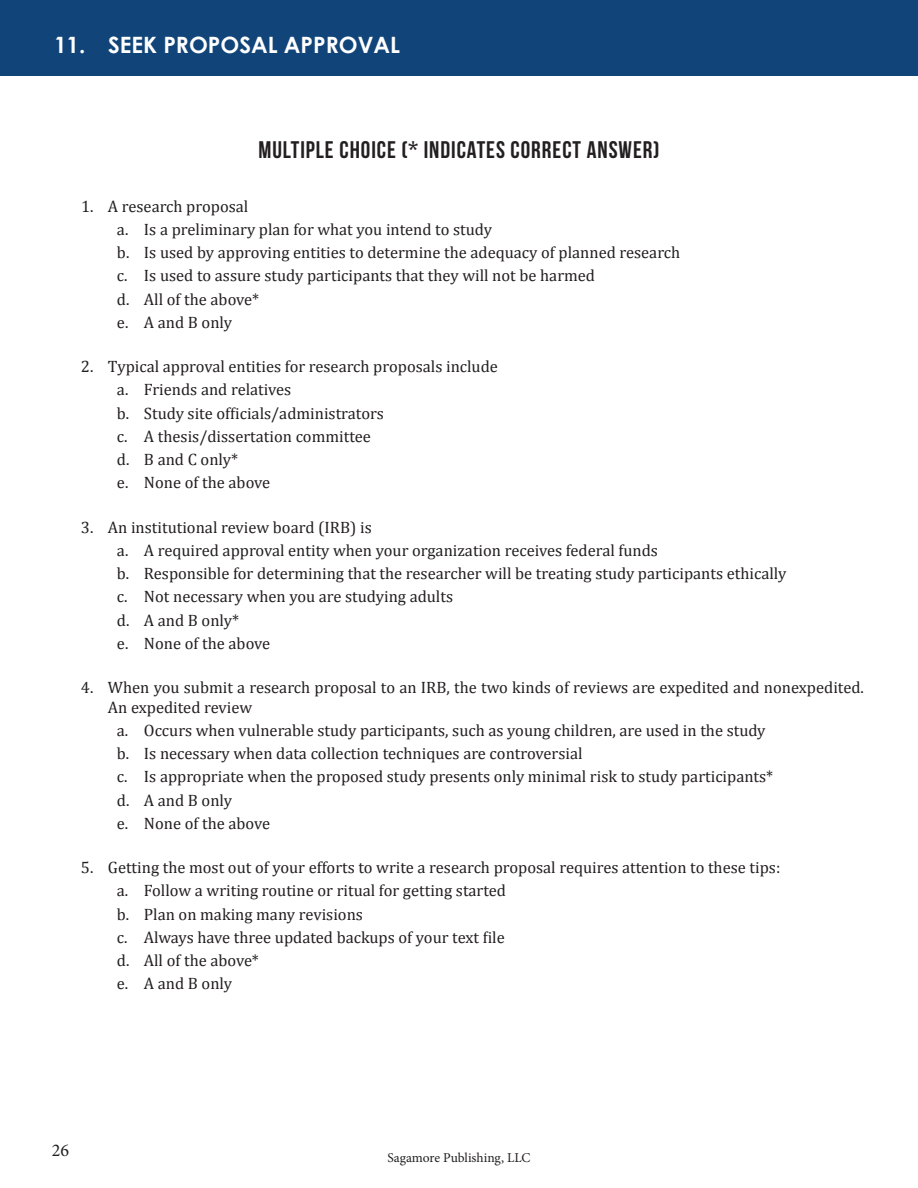
<style>
.page{position:relative;width:918px;height:1188px;background:#fff}
.page>*{position:absolute;margin:0;border:0;box-sizing:border-box;transform-origin:0 0}
.t1{font:24px "Bebas Neue";letter-spacing:.04em;color:#231f20}
.t2{font:700 22.5px "Century Gothic";color:#fff}
.t3{font:18px "Minion Pro";color:#231f20}
.t4{font:16.5px/23.2px "Cambria";color:#231f20}
.t5{font:13.5px "Minion Pro";letter-spacing:-.005em;color:#231f20}
</style>
<div class="page">
<div style="left:0;top:0;width:918px;height:76px;background:#114478"></div>
<h2 class="t2" style="left:54px;top:31px;width:348px">11. SEEK PROPOSAL APPROVAL</h2>
<h1 class="t1" style="left:258px;top:137px;width:403px">MULTIPLE CHOICE (* INDICATES CORRECT ANSWER)</h1>
<p class="t4" style="left:117px;top:194px;width:565px;text-indent:-36px">1. A research proposal<br>a. Is a preliminary plan for what you intend to study<br>b. Is used by approving entities to determine the adequacy of planned research c. Is used to assure study participants that they will not be harmed<br>d. All of the above*<br>e. A and B only</p>
<p class="t4" style="left:117px;top:355px;width:382px;text-indent:-36px">2. Typical approval entities for research proposals include a. Friends and relatives<br>b. Study site officials/administrators<br>c. A thesis/dissertation committee<br>d. B and C only*<br>e. None of the above</p>
<p class="t4" style="left:117px;top:515px;width:671px;text-indent:-36px">3. An institutional review board (IRB) is<br>a. A required approval entity when your organization receives federal funds<br>b. Responsible for determining that the researcher will be treating study participants ethically c. Not necessary when you are studying adults<br>d. A and B only*<br>e. None of the above</p>
<p class="t4" style="left:108px;top:678px;width:758px;line-height:19.5px;text-indent:-27px">4. When you submit a research proposal to an IRB, the two kinds of reviews are expedited and nonexpedited.<br>An expedited review</p>
<p class="t4" style="left:117px;top:719px;width:658px">a. Occurs when vulnerable study participants, such as young children, are used in the study b. Is necessary when data collection techniques are controversial<br>c. Is appropriate when the proposed study presents only minimal risk to study participants* d. A and B only<br>e. None of the above</p>
<p class="t4" style="left:117px;top:856px;width:665px;text-indent:-36px">5. Getting the most out of your efforts to write a research proposal requires attention to these tips: a. Follow a writing routine or ritual for getting started<br>b. Plan on making many revisions<br>c. Always have three updated backups of your text file<br>d. All of the above*<br>e. A and B only</p>
<p class="t3" style="left:52px;top:1138px;width:19px">26</p>
<p class="t5" style="left:387px;top:1148px;width:145px">Sagamore Publishing, LLC</p>
</div>
